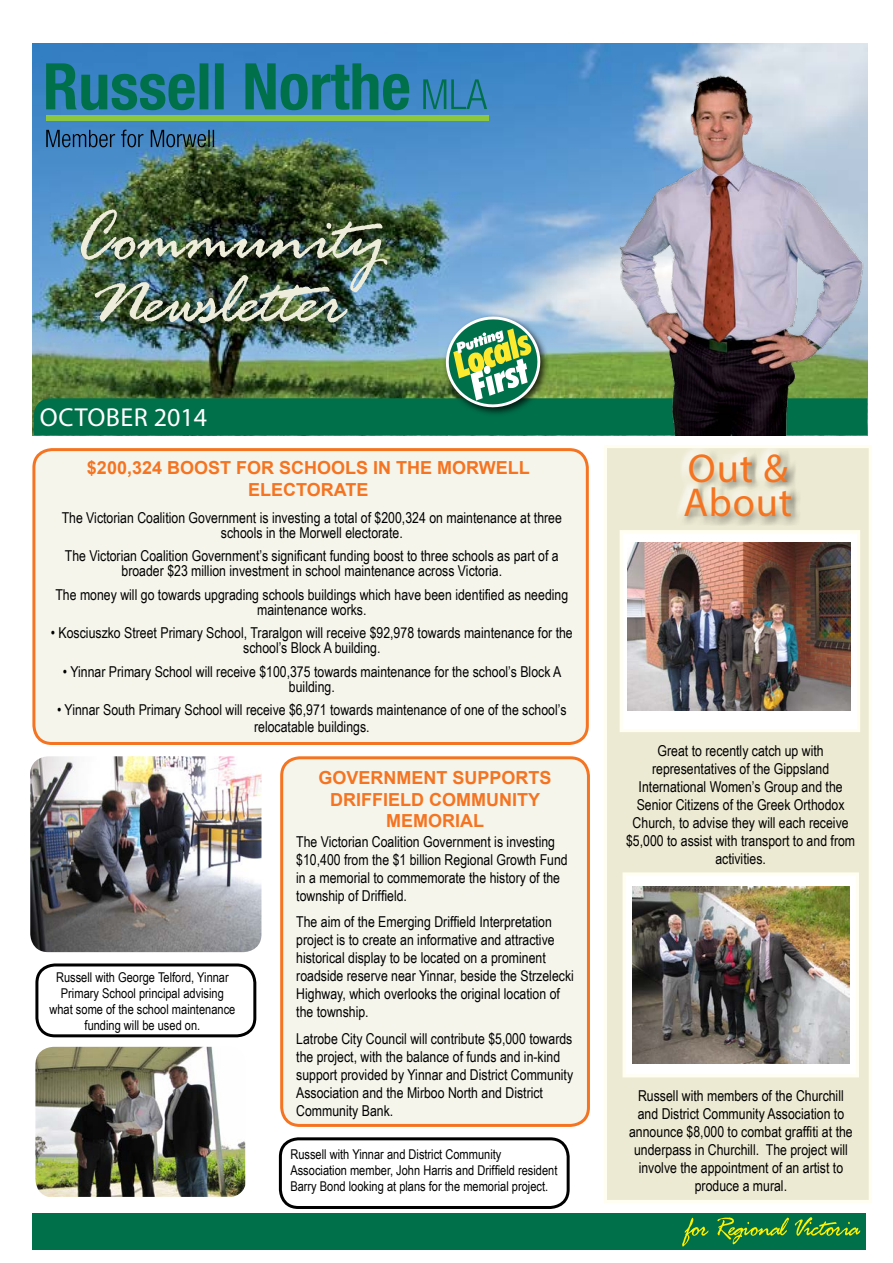
<style>
.page{position:relative;width:893px;height:1263px;background:#fff}
.page>*{position:absolute;margin:0;border:0;box-sizing:border-box;transform-origin:0 0}
.t1{font:40.5px/34.2px "Myriad Pro";letter-spacing:.02em;color:#f47421}
.t2{font:26.1px "Myriad Pro";letter-spacing:.02em;color:#fff}
.t3{font:700 18px/21.6px "Arial";color:#f47421;text-align:center}
.t4{font:15px/18px "Arial Narrow";color:#000;text-align:center}
.t5{font:13.5px/16.2px "Arial Narrow";color:#000;text-align:center}
</style>
<div class="page">
<div style="left:605px;top:447px;width:265px;height:754px;background:#edead3"></div>
<div style="left:604px;top:445px;width:268px;height:758px;border:3px solid #fffef0"></div>
<div style="left:620px;top:530px;width:240px;height:202px;background:#fff;border:3px solid #fffef0"></div>
<div style="left:622px;top:872px;width:237px;height:205px;background:#fff;border:3px solid #fffef0"></div>
<img style="left:632px;top:886px;width:218px;height:177px">
<div style="left:32px;top:1213px;width:834px;height:37px;background:#00704a"></div>
<svg style="left:682px;top:1217px;width:26px;height:30px"></svg>
<svg style="left:717px;top:1217px;width:143px;height:28px"></svg>
<img style="left:33px;top:44px;width:834px;height:391px">
<svg style="left:46px;top:130px;width:168px;height:17px;background:#34648e"></svg>
<svg style="left:423px;top:79px;width:64px;height:30px;background:#2d80a2"></svg>
<div style="left:46px;top:115px;width:442px;height:6px;background:#8dc63f"></div>
<svg style="left:46px;top:63px;width:363px;height:47px;background:#1f7a8a"></svg>
<img style="left:34px;top:209px;width:833px;height:226px">
<img style="left:616px;top:67px;width:248px;height:368px">
<div style="left:34px;top:450px;width:553px;height:293px;background:#f6f5ec;border-radius:18px"></div>
<div style="left:32px;top:448px;width:557px;height:297px;border:3px solid #f47421;border-radius:18px"></div>
<div style="left:674px;top:444px;width:125px;height:81px;background:#fff;opacity:.75"></div>
<div style="left:677px;top:447px;width:125px;height:80px;background:#000;opacity:.75"></div>
<div style="left:35px;top:963px;width:221px;height:74px;border:3px solid #000;border-radius:18px"></div>
<div style="left:282px;top:758px;width:306px;height:367px;background:#f6f5ec;border-radius:18px"></div>
<div style="left:280px;top:756px;width:310px;height:371px;border:3px solid #f47421;border-radius:18px"></div>
<img style="left:628px;top:542px;width:222px;height:169px">
<img style="left:30px;top:756px;width:231px;height:196px">
<img style="left:35px;top:1047px;width:210px;height:150px">
<div style="left:279px;top:1137px;width:291px;height:72px;border:3px solid #000;border-radius:18px"></div>
<h2 class="t2" style="left:40px;top:401px;width:169px">OCTOBER 2014</h2>
<p class="t3" style="left:87px;top:457px;width:444px">$200,324 BOOST FOR SCHOOLS IN THE MORWELL<br>ELECTORATE</p>
<p class="t4" style="left:62px;top:509px;width:502px;line-height:15px">The Victorian Coalition Government is investing a total of $200,324 on maintenance at three schools in the Morwell electorate.</p>
<p class="t4" style="left:65px;top:548px;width:495px;line-height:15px">The Victorian Coalition Government’s significant funding boost to three schools as part of a broader $23 million investment in school maintenance across Victoria.</p>
<p class="t4" style="left:55px;top:586px;width:514px;line-height:15px">The money will go towards upgrading schools buildings which have been identified as needing maintenance works.</p>
<p class="t4" style="left:51px;top:625px;width:523px;line-height:15px">• Kosciuszko Street Primary School, Traralgon will receive $92,978 towards maintenance for the school’s Block A building.</p>
<p class="t4" style="left:63px;top:663px;width:500px;line-height:15px">• Yinnar Primary School will receive $100,375 towards maintenance for the school’s Block A building.</p>
<p class="t4" style="left:57px;top:701px;width:511px;line-height:16.2px">• Yinnar South Primary School will receive $6,971 towards maintenance of one of the school’s relocatable buildings.</p>
<p class="t5" style="left:50px;top:968px;width:187px">Russell with George Telford, Yinnar<br>Primary School principal advising what some of the school maintenance funding will be used on.</p>
<p class="t3" style="left:319px;top:767px;width:235px">GOVERNMENT SUPPORTS<br>DRIFFIELD COMMUNITY<br>MEMORIAL</p>
<p class="t4" style="left:296px;top:832px;width:273px;text-align:left">The Victorian Coalition Government is investing $10,400 from the $1 billion Regional Growth Fund in a memorial to commemorate the history of the township of Driffield.</p>
<p class="t4" style="left:296px;top:912px;width:279px;text-align:left">The aim of the Emerging Driffield Interpretation project is to create an informative and attractive historical display to be located on a prominent roadside reserve near Yinnar, beside the Strzelecki Highway, which overlooks the original location of the township.</p>
<p class="t4" style="left:296px;top:1029px;width:278px;text-align:left">Latrobe City Council will contribute $5,000 towards the project, with the balance of funds and in-kind support provided by Yinnar and District Community Association and the Mirboo North and District Community Bank.</p>
<p class="t5" style="left:290px;top:1145px;width:269px;text-align:left">Russell with Yinnar and District Community<br>Association member, John Harris and Driffield resident<br>Barry Bond looking at plans for the memorial project.</p>
<h1 class="t1" style="left:683px;top:450px;width:110px">Out &amp;<br>About</h1>
<p class="t4" style="left:626px;top:741px;width:231px">Great to recently catch up with representatives of the Gippsland International Women’s Group and the Senior Citizens of the Greek Orthodox Church, to advise they will each receive $5,000 to assist with transport to and from activities.</p>
<p class="t4" style="left:629px;top:1086px;width:225px">Russell with members of the Churchill and District Community Association to announce $8,000 to combat graffiti at the underpass in Churchill. The project will involve the appointment of an artist to produce a mural.</p>
</div>
